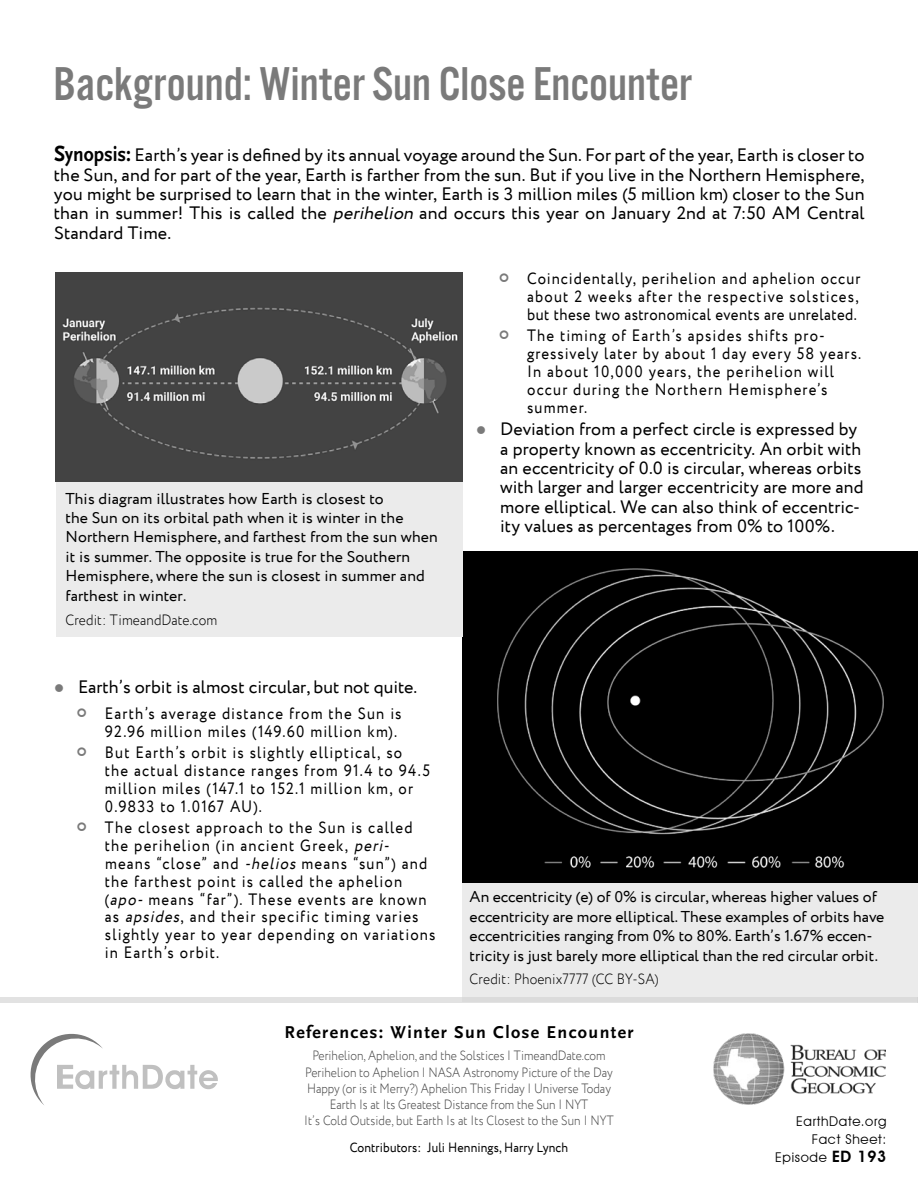
<style>
.page{position:relative;width:918px;height:1188px;background:#fff}
.page>*{position:absolute;margin:0;border:0;box-sizing:border-box;transform-origin:0 0}
.t1{font:49.35px "Alternate Got No 3 D";color:#7a7a7a}
.t2{font:18px/19.5px "Circe";letter-spacing:.005em;color:#000;text-align:justify}
.t3{font:700 18px "Scala Sans";letter-spacing:.075em;color:#000}
.t4{font:16.5px/18px "Circe";letter-spacing:.075em;color:#000;scale:.9 1}
.t5{font:15.75px/19.5px "Circe";letter-spacing:.005em;color:#000}
.t6{font:300 15px "Circe";letter-spacing:.01em;color:#000;scale:.9 1}
.t7{font:300 13.5px/16.2px "Circe";color:#474747;text-align:center;scale:.87 1}
.t8{font:13.5px "Circe";letter-spacing:.01em;color:#000;scale:.9 1}
.t9{font:13.5px/18px "Avant Garde IT Cby BT";letter-spacing:.05em;color:#000;text-align:right}
.s1{font-family:"Scala Sans Bold LF SC800";font-size:22.95px}
.s2{font-family:"Scala Sans Bold LF";font-size:21.3px}
.s3{font-family:"Scala Sans Bold LF SC800";font-size:21.3px}
.s4{font-style:italic}
.s5{color:#7a7a7a}
.s6{font-weight:600;font-size:15.75px}
</style>
<div class="page">
<div style="left:462px;top:881px;width:456px;height:121px;background:#ebebeb"></div>
<div style="left:462px;top:551px;width:456px;height:331px;background:#000"></div>
<img style="left:497px;top:568px;width:387px;height:300px">
<img style="left:713px;top:1034px;width:173px;height:71px">
<svg style="left:30px;top:1033px;width:188px;height:72px"></svg>
<div style="left:0;top:998px;width:918px;height:5px;background:#e2e2e2"></div>
<div style="left:56px;top:478px;width:406px;height:159px;background:#ebebeb"></div>
<img style="left:56px;top:272px;width:406px;height:209px">
<h1 class="t1" style="left:53px;top:58px;width:640px">Background: Winter Sun Close Encounter</h1>
<p class="t2" style="left:54px;top:146px;width:812px"><span class="s1">S</span><span class="s2">ynopsis</span><span class="s3">:</span> Earth’s year is defined by its annual voyage around the Sun. For part of the year, Earth is closer to the Sun, and for part of the year, Earth is farther from the sun. But if you live in the Northern Hemisphere, you might be surprised to learn that in the winter, Earth is 3 million miles (5 million km) closer to the Sun than in summer! This is called the <span class="s4">perihelion</span> and occurs this year on January 2nd at 7:50 AM Central Standard Time.</p>
<p class="t5" style="left:65px;top:489px;width:374px">This diagram illustrates how Earth is closest to<br>the Sun on its orbital path when it is winter in the Northern Hemisphere, and farthest from the sun when it is summer. The opposite is true for the Southern Hemisphere, where the sun is closest in summer and farthest in winter.</p>
<p class="t6" style="left:65px;top:610px;width:170px">Credit: TimeandDate.com</p>
<p class="t2" style="left:54px;top:678px;width:365px"><span class="s5">●</span> Earth’s orbit is almost circular, but not quite.</p>
<p class="t4" style="left:105px;top:705px;width:331px">Earth’s average distance from the Sun is<br>92.96 million miles (149.60 million km).</p>
<p class="t4" style="left:105px;top:744px;width:363px">But Earth’s orbit is slightly elliptical, so<br>the actual distance ranges from 91.4 to 94.5 million miles (147.1 to 152.1 million km, or 0.9833 to 1.0167 AU).</p>
<p class="t4" style="left:105px;top:819px;width:369px">The closest approach to the Sun is called the perihelion (in ancient Greek, <span class="s4">peri&shy;</span>means “close” and <span class="s4">-helios</span> means “sun”) and the farthest point is called the aphelion (<span class="s4">apo-</span> means “far”). These events are known as <span class="s4">apsides</span>, and their specific timing varies slightly year to year depending on variations in Earth’s orbit.</p>
<p class="t4" style="left:527px;top:270px;width:372px;text-align:justify">Coincidentally, perihelion and aphelion occur about 2 weeks after the respective solstices, but these two astronomical events are unrelated.</p>
<p class="t4" style="left:527px;top:327px;width:373px">The timing of Earth’s apsides shifts pro&shy;gressively later by about 1 day every 58 years.<br>In about 10,000 years, the perihelion will occur during the Northern Hemisphere’s summer.</p>
<p class="t2" style="left:500px;top:420px;width:365px;text-align:left;text-indent:-24px"><span class="s5">●</span> Deviation from a perfect circle is expressed by a property known as eccentricity. An orbit with an eccentricity of 0.0 is circular, whereas orbits with larger and larger eccentricity are more and more elliptical. We can also think of eccentric&shy;ity values as percentages from 0% to 100%.</p>
<p class="t5" style="left:470px;top:888px;width:416px">An eccentricity (e) of 0% is circular, whereas higher values of eccentricity are more elliptical. These examples of orbits have eccentricities ranging from 0% to 80%. Earth’s 1.67% eccen&shy;tricity is just barely more elliptical than the red circular orbit.</p>
<p class="t6" style="left:470px;top:969px;width:211px">Credit: Phoenix7777 (CC BY-SA)</p>
<p class="t3" style="left:285px;top:1022px;width:350px">References: Winter Sun Close Encounter</p>
<p class="t7" style="left:304px;top:1048px;width:357px">Perihelion, Aphelion, and the Solstices | TimeandDate.com Perihelion to Aphelion | NASA Astronomy Picture of the Day Happy (or is it Merry?) Aphelion This Friday | Universe Today Earth Is at Its Greatest Distance from the Sun | NYT<br>It’s Cold Outside, but Earth Is at Its Closest to the Sun | NYT</p>
<p class="t8" style="left:350px;top:1139px;width:244px">Contributors: Juli Hennings, Harry Lynch</p>
<p class="t9" style="left:775px;top:1113px;width:113px">EarthDate.org<br>Fact Sheet:<br>Episode <span class="s6">ED 193</span></p>
</div>
